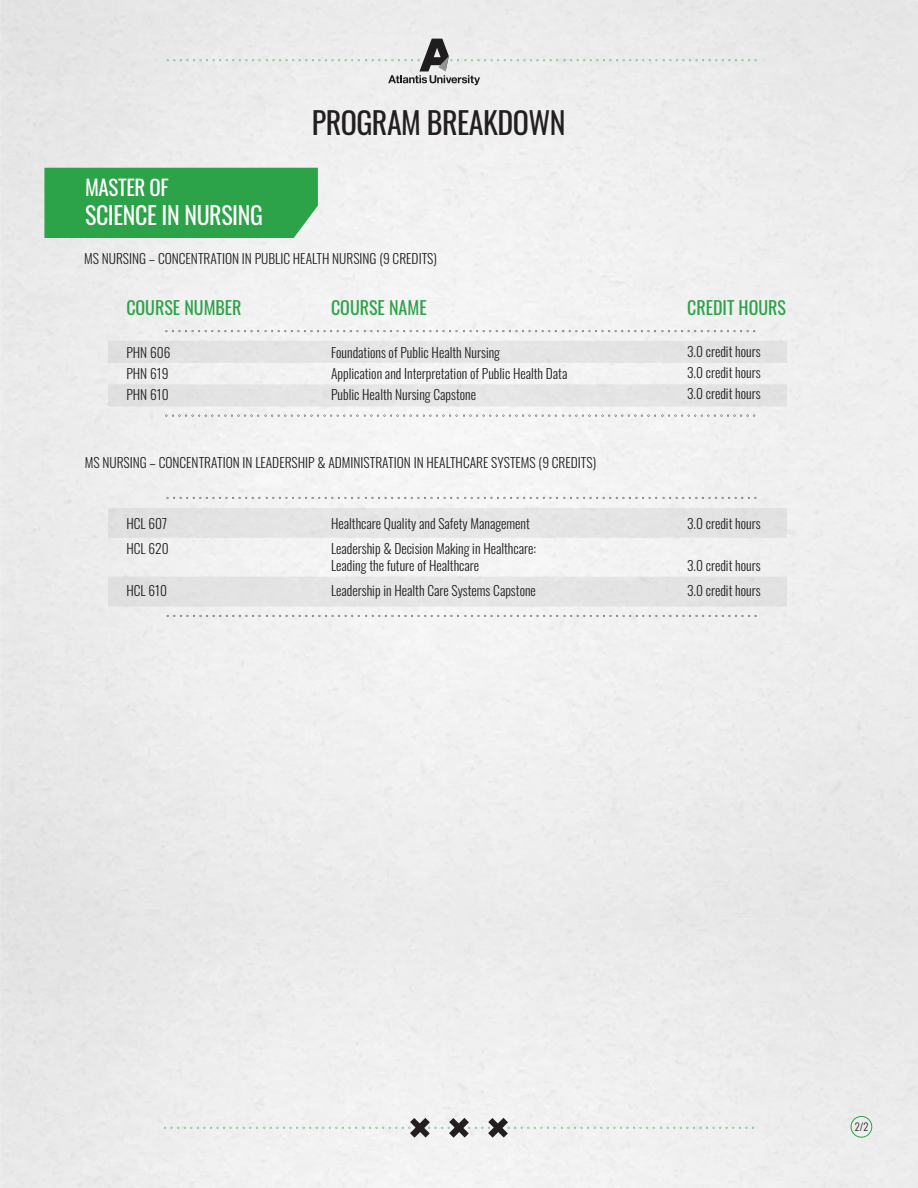
<style>
.page{position:relative;width:918px;height:1188px;background:#ededed}
.page>*{position:absolute;margin:0;border:0;box-sizing:border-box;transform-origin:0 0}
.t1{font:30px "Oswald";letter-spacing:-.015em;color:#231f20}
.t2{font:24px "Oswald";letter-spacing:-.015em;color:#fff}
.t3{font:21px "Oswald";letter-spacing:-.015em;color:#fff}
.t4{font:18px "Oswald";color:#2ca249}
.t5{font:300 13.5px/21px "Oswald";color:#231f20}
.t6{font:300 10.5px "Oswald";color:#231f20}
</style>
<div class="page">
<svg style="left:564px;top:59px;width:93px;height:2px"></svg>
<svg style="left:663px;top:59px;width:94px;height:2px"></svg>
<svg style="left:167px;top:39px;width:391px;height:46px;background:#e0e1e1"></svg>
<svg style="left:167px;top:497px;width:93px;height:2px"></svg>
<svg style="left:266px;top:497px;width:391px;height:2px"></svg>
<svg style="left:663px;top:497px;width:93px;height:2px"></svg>
<svg style="left:167px;top:615px;width:391px;height:2px"></svg>
<svg style="left:564px;top:615px;width:93px;height:2px"></svg>
<svg style="left:663px;top:615px;width:94px;height:2px"></svg>
<div style="left:851px;top:1116px;width:21px;height:22px;border:1px solid #2ca249;border-radius:50%"></div>
<svg style="left:165px;top:330px;width:94px;height:2px"></svg>
<svg style="left:265px;top:330px;width:93px;height:2px"></svg>
<svg style="left:364px;top:330px;width:391px;height:2px"></svg>
<div style="left:44px;top:168px;width:274px;height:70px;background:#2ca249"></div>
<div style="left:108px;top:508px;width:679px;height:30px;background:#e5e4e4"></div>
<div style="left:108px;top:577px;width:679px;height:29px;background:#e4e3e4"></div>
<svg style="left:165px;top:415px;width:94px;height:2px"></svg>
<svg style="left:265px;top:415px;width:93px;height:2px"></svg>
<svg style="left:364px;top:415px;width:391px;height:2px"></svg>
<div style="left:108px;top:385px;width:679px;height:21px;background:#e5e4e4"></div>
<div style="left:108px;top:341px;width:679px;height:22px;background:#e4e3e4"></div>
<svg style="left:164px;top:1118px;width:590px;height:20px"></svg>
<h3 class="t3" style="left:85px;top:169px;width:85px">MASTER OF</h3>
<h2 class="t2" style="left:85px;top:193px;width:179px">SCIENCE IN NURSING</h2>
<h1 class="t1" style="left:312px;top:96px;width:255px">PROGRAM BREAKDOWN</h1>
<p class="t5" style="left:84px;top:247px;width:354px">MS NURSING – CONCENTRATION IN PUBLIC HEALTH NURSING (9 CREDITS)</p>
<h3 class="t4" style="left:126px;top:292px;width:117px">COURSE NUMBER</h3>
<p class="t5" style="left:126px;top:341px;width:46px">PHN 606<br>PHN 619<br>PHN 610</p>
<h3 class="t4" style="left:331px;top:292px;width:97px">COURSE NAME</h3>
<p class="t5" style="left:331px;top:341px;width:238px">Foundations of Public Health Nursing<br>Application and Interpretation of Public Health Data<br>Public Health Nursing Capstone</p>
<p class="t5" style="left:85px;top:451px;width:513px">MS NURSING – CONCENTRATION IN LEADERSHIP &amp; ADMINISTRATION IN HEALTHCARE SYSTEMS (9 CREDITS)</p>
<p class="t5" style="left:126px;top:509px;width:44px;line-height:25.5px">HCL 607<br>HCL 620</p>
<p class="t5" style="left:126px;top:579px;width:42px">HCL 610</p>
<p class="t5" style="left:331px;top:509px;width:206px;line-height:25.5px">Healthcare Quality and Safety Management<br>Leadership &amp; Decision Making in Healthcare:</p>
<p class="t5" style="left:331px;top:551px;width:206px;line-height:25.5px">Leading the future of Healthcare<br>Leadership in Health Care Systems Capstone</p>
<h3 class="t4" style="left:687px;top:292px;width:100px">CREDIT HOURS</h3>
<p class="t5" style="left:687px;top:340px;width:75px;text-align:justify">3.0 credit hours 3.0 credit hours 3.0 credit hours</p>
<p class="t5" style="left:687px;top:511px;width:75px">3.0 credit hours</p>
<p class="t5" style="left:687px;top:551px;width:75px;line-height:25.5px">3.0 credit hours<br>3.0 credit hours</p>
<p class="t6" style="left:855px;top:1118px;width:15px">2/2</p>
</div>
